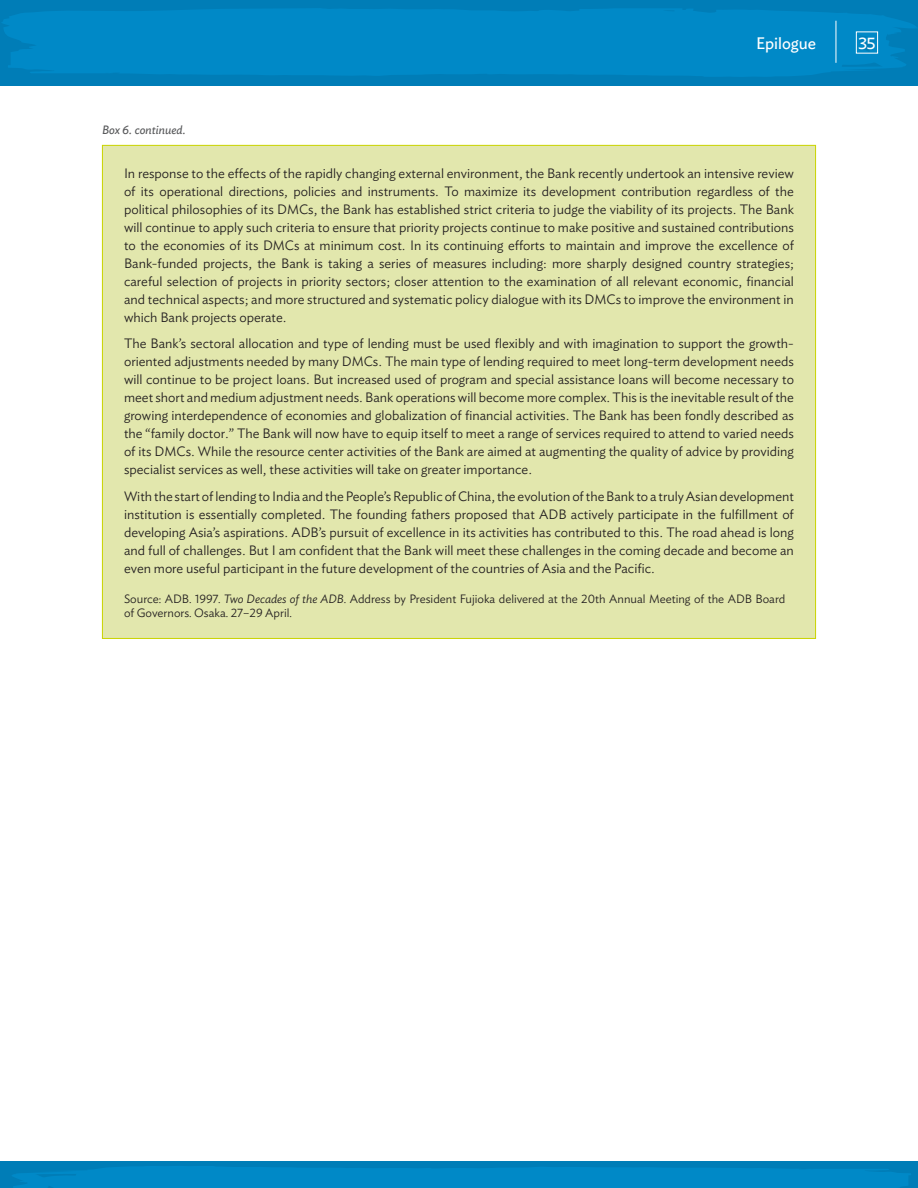
<style>
.page{position:relative;width:918px;height:1188px;background:#fff}
.page>*{position:absolute;margin:0;border:0;box-sizing:border-box;transform-origin:0 0}
.t1{font:16.5px "Ideal Sans";color:#fff}
.t2{font:300 13.5px/18px "Ideal Sans";color:#231f20;text-align:justify}
.t3{font:300 12px/13.5px "Ideal Sans";color:#231f20}
.t4{font:italic 12px "Ideal Sans";color:#58595b}
.s1{font-style:italic}
</style>
<div class="page">
<div style="left:0;top:0;width:918px;height:85px;background:#007db7"></div>
<div style="left:0;top:1162px;width:918px;height:26px;background:#007db7"></div>
<svg style="left:12px;top:1166px;width:899px;height:22px"></svg>
<svg style="left:2px;top:8px;width:915px;height:69px;fill:#0089c7"></svg>
<div style="left:856px;top:32px;width:22px;height:22px;border:1px solid #fff"></div>
<hr style="left:836px;top:21px;width:1px;height:42px;background:#fff">
<div style="left:102px;top:145px;width:714px;height:493px;background:#e2e7ad"></div>
<p class="t4" style="left:102px;top:121px;width:86px">Box 6. continued.</p>
<p class="t1" style="left:756px;top:31px;width:61px">Epilogue</p>
<p class="t1" style="left:858px;top:31px;width:19px">35</p>
<p class="t2" style="left:124px;top:163px;width:671px">In response to the effects of the rapidly changing external environment, the Bank recently undertook an intensive review of its operational directions, policies and instruments. To maximize its development contribution regardless of the political philosophies of its DMCs, the Bank has established strict criteria to judge the viability of its projects. The Bank will continue to apply such criteria to ensure that priority projects continue to make positive and sustained contributions to the economies of its DMCs at minimum cost. In its continuing efforts to maintain and improve the excellence of Bank-funded projects, the Bank is taking a series of measures including: more sharply designed country strategies; careful selection of projects in priority sectors; closer attention to the examination of all relevant economic, financial and technical aspects; and more structured and systematic policy dialogue with its DMCs to improve the environment in which Bank projects operate.</p>
<p class="t2" style="left:124px;top:333px;width:671px">The Bank’s sectoral allocation and type of lending must be used flexibly and with imagination to support the growth&shy;oriented adjustments needed by many DMCs. The main type of lending required to meet long-term development needs will continue to be project loans. But increased used of program and special assistance loans will become necessary to meet short and medium adjustment needs. Bank operations will become more complex. This is the inevitable result of the growing interdependence of economies and globalization of financial activities. The Bank has been fondly described as the “family doctor.” The Bank will now have to equip itself to meet a range of services required to attend to varied needs of its DMCs. While the resource center activities of the Bank are aimed at augmenting the quality of advice by providing specialist services as well, these activities will take on greater importance.</p>
<p class="t2" style="left:124px;top:486px;width:671px">With the start of lending to India and the People’s Republic of China, the evolution of the Bank to a truly Asian development institution is essentially completed. The founding fathers proposed that ADB actively participate in the fulfillment of developing Asia’s aspirations. ADB’s pursuit of excellence in its activities has contributed to this. The road ahead is long and full of challenges. But I am confident that the Bank will meet these challenges in the coming decade and become an even more useful participant in the future development of the countries of Asia and the Pacific.</p>
<p class="t3" style="left:124px;top:591px;width:663px">Source: ADB. 1997. <span class="s1">Two Decades of the ADB</span>. Address by President Fujioka delivered at the 20th Annual Meeting of the ADB Board of Governors. Osaka. 27–29 April.</p>
</div>
